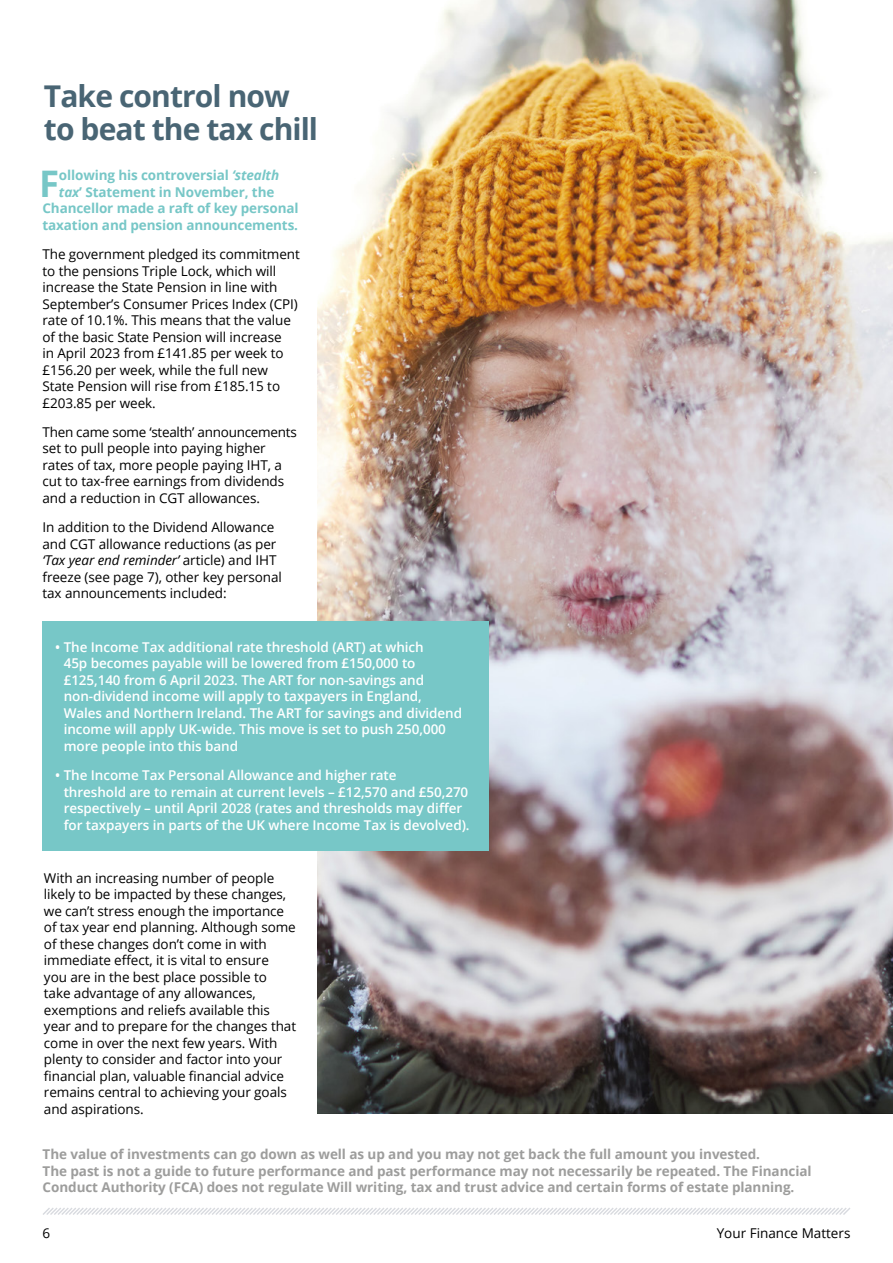
<style>
.page{position:relative;width:893px;height:1263px;background:#fff}
.page>*{position:absolute;margin:0;border:0;box-sizing:border-box;transform-origin:0 0}
.t1{font:700 36.6px "Open Sans";color:#77c7c7}
.t2{font:700 30px/33px "Open Sans";letter-spacing:-.03em;color:#496574}
.t3{font:13.5px/16.5px "Open Sans";letter-spacing:-.005em;color:#000}
.t4{font:600 13.5px/16.5px "Open Sans";letter-spacing:-.005em;color:#fff}
.t5{font:700 13.5px/16.5px "Open Sans";letter-spacing:-.005em;color:#9d9d9c}
.t6{font:700 13.5px/16.5px "Open Sans";letter-spacing:-.01em;color:#77c7c7;text-align:center}
.s1{font-style:italic}
</style>
<div class="page">
<img style="left:318px;top:0;width:574px;height:1113px">
<svg style="left:43px;top:1208px;width:807px;height:7px"></svg>
<div style="left:43px;top:621px;width:446px;height:229px;background:#77c7c7"></div>
<h2 class="t2" style="left:44px;top:79px;width:276px">Take control now to beat the tax chill</h2>
<p class="t6" style="left:43px;top:167px;width:258px">ollowing his controversial <span class="s1">‘stealth<br>tax</span>’ Statement in November, the Chancellor made a raft of key personal taxation and pension announcements.</p>
<p class="t3" style="left:43px;top:246px;width:259px">The government pledged its commitment to the pensions Triple Lock, which will increase the State Pension in line with September’s Consumer Prices Index (CPI) rate of 10.1%. This means that the value of the basic State Pension will increase<br>in April 2023 from £141.85 per week to £156.20 per week, while the full new State Pension will rise from £185.15 to £203.85 per week.</p>
<p class="t3" style="left:43px;top:423px;width:256px">Then came some ‘stealth’ announcements set to pull people into paying higher rates of tax, more people paying IHT, a cut to tax-free earnings from dividends and a reduction in CGT allowances.</p>
<p class="t3" style="left:43px;top:519px;width:241px">In addition to the Dividend Allowance and CGT allowance reductions (as per <span class="s1">‘Tax year end reminder’</span> article) and IHT freeze (see page 7), other key personal tax announcements included:</p>
<h1 class="t1" style="left:39px;top:158px;width:22px">F</h1>
<p class="t4" style="left:64px;top:638px;width:400px;text-indent:-8px">• The Income Tax additional rate threshold (ART) at which<br>45p becomes payable will be lowered from £150,000 to £125,140 from 6 April 2023. The ART for non-savings and non-dividend income will apply to taxpayers in England, Wales and Northern Ireland. The ART for savings and dividend income will apply UK-wide. This move is set to push 250,000 more people into this band</p>
<p class="t4" style="left:64px;top:767px;width:407px;text-indent:-8px">• The Income Tax Personal Allowance and higher rate<br>threshold are to remain at current levels – £12,570 and £50,270 respectively – until April 2028 (rates and thresholds may differ for taxpayers in parts of the UK where Income Tax is devolved).</p>
<p class="t3" style="left:44px;top:869px;width:254px">With an increasing number of people likely to be impacted by these changes, we can’t stress enough the importance of tax year end planning. Although some of these changes don’t come in with immediate effect, it is vital to ensure<br>you are in the best place possible to take advantage of any allowances, exemptions and reliefs available this year and to prepare for the changes that come in over the next few years. With plenty to consider and factor into your financial plan, valuable financial advice remains central to achieving your goals and aspirations.</p>
<p class="t5" style="left:43px;top:1146px;width:770px">The value of investments can go down as well as up and you may not get back the full amount you invested.<br>The past is not a guide to future performance and past performance may not necessarily be repeated. The Financial<br>Conduct Authority (FCA) does not regulate Will writing, tax and trust advice and certain forms of estate planning.</p>
<p class="t3" style="left:43px;top:1224px;width:9px">6</p>
<p class="t3" style="left:717px;top:1224px;width:135px">Your Finance Matters</p>
</div>
